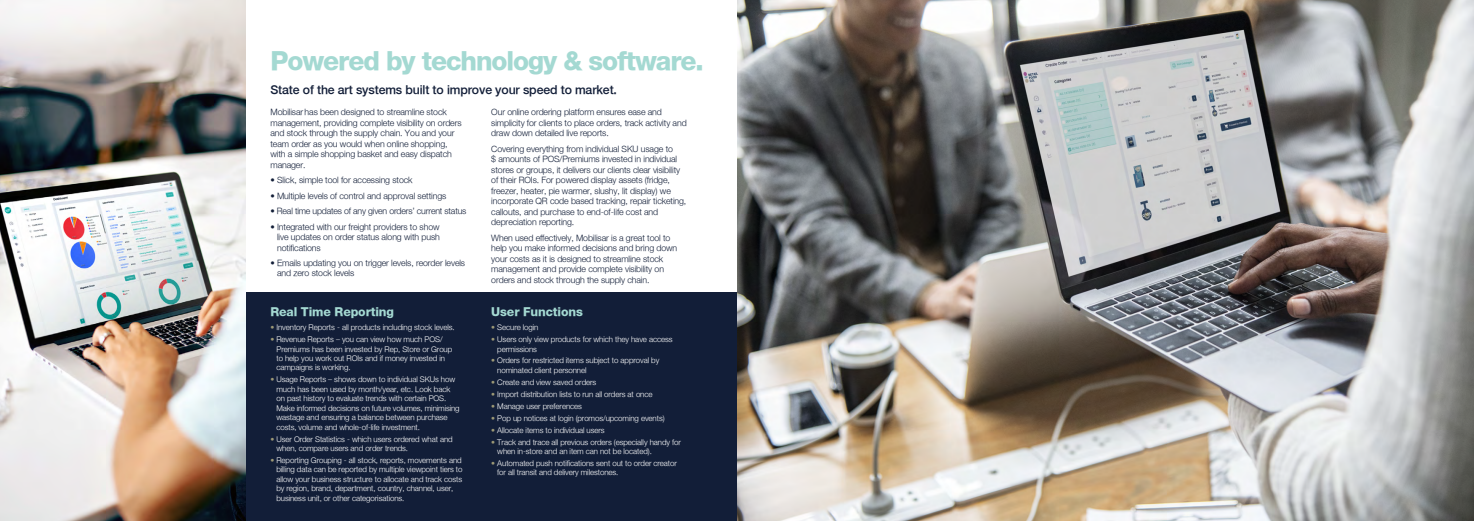
<style>
.page{position:relative;width:1474px;height:521px;background:#fff}
.page>*{position:absolute;margin:0;border:0;box-sizing:border-box;transform-origin:0 0}
.t1{font:800 26.25px "Helvetica Neue";letter-spacing:-.04em;color:#a4d9d2}
.t2{font:500 12.25px "Helvetica Neue";letter-spacing:-.01em;color:#121e38}
.t3{font:800 12.25px "Helvetica Neue";letter-spacing:-.01em;color:#a4d9d2}
.t4{font:300 8.75px/10.5px "Helvetica Neue";letter-spacing:-.01em;color:#121e38}
.t5{font:300 7.88px/9.5px "Helvetica Neue";letter-spacing:-.01em;color:#fff}
.s1{color:#9d9976}
</style>
<div class="page">
<div style="left:0;top:293px;width:737px;height:228px;background:#121e38"></div>
<img style="left:0;top:0;width:246px;height:521px">
<img style="left:737px;top:0;width:736px;height:521px">
<p class="t1" style="left:270px;top:45px;width:435px">Powered by technology &amp; software.</p>
<p class="t2" style="left:270px;top:83px;width:348px">State of the art systems built to improve your speed to market.</p>
<p class="t4" style="left:491px;top:107px;width:197px">Our online ordering platform ensures ease and simplicity for clients to place orders, track activity and draw down detailed live reports.</p>
<p class="t4" style="left:491px;top:143px;width:196px">Covering everything from individual SKU usage to<br>$ amounts of POS/Premiums invested in individual stores or groups, it delivers our clients clear visibility of their ROIs. For powered display assets (fridge, freezer, heater, pie warmer, slushy, lit display) we incorporate QR code based tracking, repair ticketing, callouts, and purchase to end-of-life cost and depreciation reporting.</p>
<p class="t4" style="left:491px;top:232px;width:187px">When used effectively, Mobilisar is a great tool to help you make informed decisions and bring down your costs as it is designed to streamline stock management and provide complete visibility on orders and stock through the supply chain.</p>
<p class="t4" style="left:270px;top:107px;width:193px">Mobilisar has been designed to streamline stock management, providing complete visibility on orders and stock through the supply chain. You and your team order as you would when online shopping, with a simple shopping basket and easy dispatch manager.</p>
<p class="t4" style="left:270px;top:175px;width:144px">• Slick, simple tool for accessing stock</p>
<p class="t4" style="left:270px;top:190px;width:177px">• Multiple levels of control and approval settings</p>
<p class="t4" style="left:270px;top:205px;width:197px">• Real time updates of any given orders’ current status</p>
<p class="t4" style="left:277px;top:221px;width:164px;text-align:justify;text-indent:-7px">• Integrated with our freight providers to show live updates on order status along with push notifications</p>
<p class="t4" style="left:277px;top:257px;width:190px;text-indent:-7px">• Emails updating you on trigger levels, reorder levels and zero stock levels</p>
<p class="t3" style="left:270px;top:304px;width:125px">Real Time Reporting</p>
<p class="t3" style="left:491px;top:304px;width:93px">User Functions</p>
<p class="t5" style="left:270px;top:322px;width:186px"><span class="s1">•</span> Inventory Reports - all products including stock levels.</p>
<p class="t5" style="left:276px;top:334px;width:177px;text-indent:-6px"><span class="s1">•</span> Revenue Reports – you can view how much POS/ Premiums has been invested by Rep, Store or Group to help you work out ROIs and if money invested in campaigns is working.</p>
<p class="t5" style="left:276px;top:375px;width:185px;text-indent:-6px"><span class="s1">•</span> Usage Reports – shows down to individual SKUs how much has been used by month/year, etc. Look back on past history to evaluate trends with certain POS.<br>Make informed decisions on future volumes, minimising wastage and ensuring a balance between purchase costs, volume and whole-of-life investment.</p>
<p class="t5" style="left:276px;top:434px;width:178px;text-indent:-6px"><span class="s1">•</span> User Order Statistics - which users ordered what and when, compare users and order trends.</p>
<p class="t5" style="left:276px;top:455px;width:188px;text-indent:-6px"><span class="s1">•</span> Reporting Grouping - all stock, reports, movements and billing data can be reported by multiple viewpoint tiers to allow your business structure to allocate and track costs by region, brand, department, country, channel, user, business unit, or other categorisations.</p>
<p class="t5" style="left:491px;top:322px;width:49px"><span class="s1">•</span> Secure login</p>
<p class="t5" style="left:497px;top:334px;width:177px;text-indent:-6px"><span class="s1">•</span> Users only view products for which they have access permissions</p>
<p class="t5" style="left:497px;top:356px;width:163px;text-indent:-6px"><span class="s1">•</span> Orders for restricted items subject to approval by nominated client personnel</p>
<p class="t5" style="left:491px;top:377px;width:106px"><span class="s1">•</span> Create and view saved orders</p>
<p class="t5" style="left:491px;top:389px;width:163px"><span class="s1">•</span> Import distribution lists to run all orders at once</p>
<p class="t5" style="left:491px;top:401px;width:92px"><span class="s1">•</span> Manage user preferences</p>
<p class="t5" style="left:491px;top:413px;width:175px"><span class="s1">•</span> Pop up notices at login (promos/upcoming events)</p>
<p class="t5" style="left:491px;top:425px;width:115px"><span class="s1">•</span> Allocate items to individual users</p>
<p class="t5" style="left:497px;top:437px;width:185px;text-indent:-6px"><span class="s1">•</span> Track and trace all previous orders (especially handy for when in-store and an item can not be located).</p>
<p class="t5" style="left:497px;top:458px;width:181px;text-indent:-6px"><span class="s1">•</span> Automated push notifications sent out to order creator for all transit and delivery milestones.</p>
</div>
